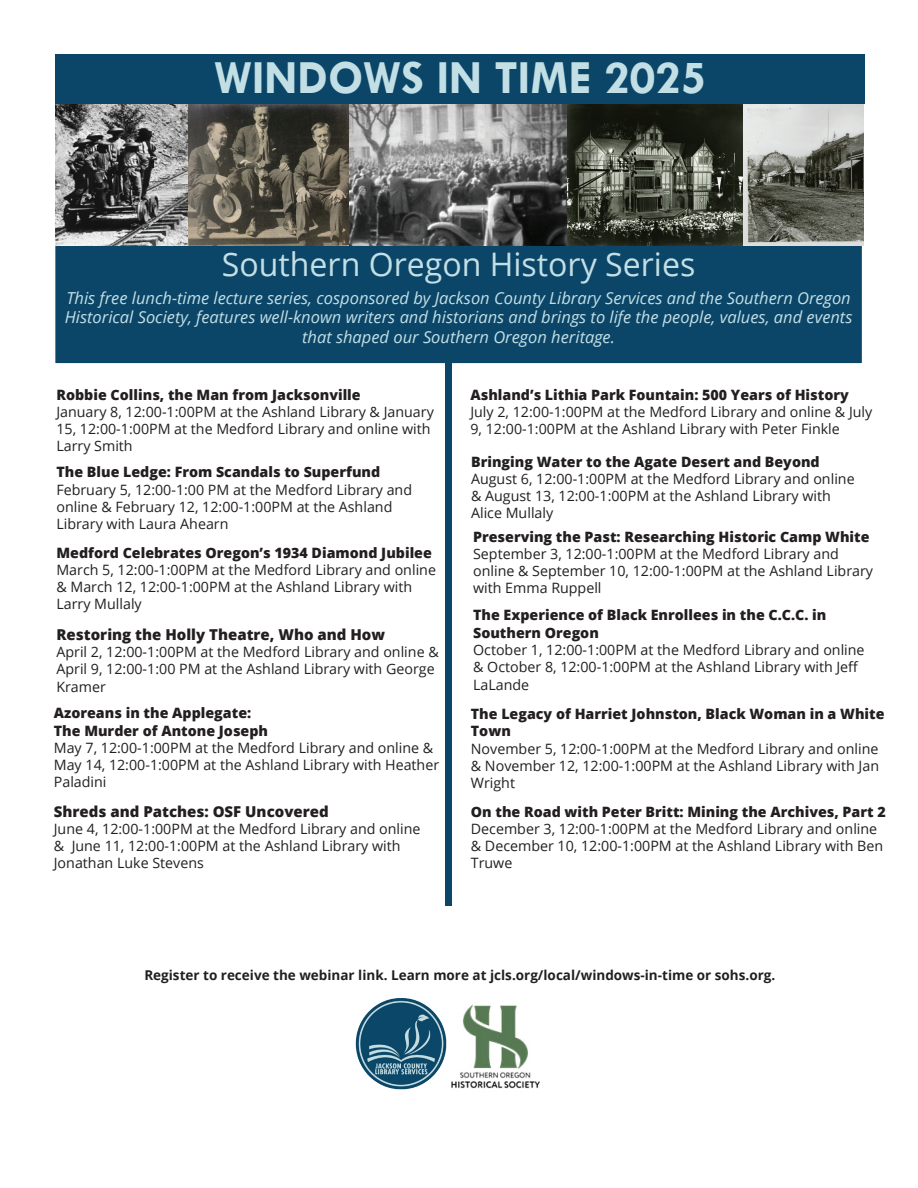
<style>
.page{position:relative;width:918px;height:1188px;background:#fff}
.page>*{position:absolute;margin:0;border:0;box-sizing:border-box;transform-origin:0 0}
.t1{font:700 48px "Tw Cen";color:#c3dfe6}
.t2{font:32.4px "Open Sans";color:#c3dfe6}
.t3{font:italic 16.5px/19.8px "Open Sans";color:#c3dfe6;text-align:center}
.t4{font:800 15px "Open Sans";color:#231f20}
.t5{font:14.25px/17.1px "Open Sans";color:#231f20}
.t6{font:800 14.25px/17.1px "Open Sans";color:#231f20}
.t7{font:700 13.5px "Open Sans";color:#231f20}
</style>
<div class="page">
<img style="left:452px;top:1004px;width:88px;height:85px">
<div style="left:55px;top:235px;width:808px;height:129px;background:#0b4668"></div>
<div style="left:54px;top:234px;width:809px;height:131px;border:2px solid #fff"></div>
<img style="left:355px;top:998px;width:97px;height:92px">
<div style="left:446px;top:359px;width:6px;height:243px;background:#0b4668"></div>
<div style="left:446px;top:602px;width:6px;height:258px;background:#0b4668"></div>
<div style="left:446px;top:860px;width:6px;height:46px;background:#0b4668"></div>
<img style="left:55px;top:104px;width:134px;height:142px">
<img style="left:189px;top:104px;width:674px;height:142px">
<div style="left:55px;top:54px;width:810px;height:50px;background:#0b4668"></div>
<h1 class="t1" style="left:214px;top:49px;width:494px">WINDOWS IN TIME 2025</h1>
<h2 class="t2" style="left:222px;top:242px;width:475px">Southern Oregon History Series</h2>
<p class="t3" style="left:65px;top:287px;width:789px">This free lunch-time lecture series, cosponsored by Jackson County Library Services and the Southern Oregon<br>Historical Society, features well-known writers and historians and brings to life the people, values, and events that shaped our Southern Oregon heritage.</p>
<p class="t6" style="left:56px;top:386px;width:306px">Robbie Collins, the Man from Jacksonville</p>
<p class="t5" style="left:56px;top:403px;width:379px">January 8, 12:00-1:00PM at the Ashland Library &amp; January<br>15, 12:00-1:00PM at the Medford Library and online with<br>Larry Smith</p>
<p class="t6" style="left:56px;top:463px;width:325px">The Blue Ledge: From Scandals to Superfund</p>
<p class="t5" style="left:56px;top:480px;width:357px">February 5, 12:00-1:00 PM at the Medford Library and online &amp; February 12, 12:00-1:00PM at the Ashland<br>Library with Laura Ahearn</p>
<p class="t6" style="left:56px;top:543px;width:377px">Medford Celebrates Oregon’s 1934 Diamond Jubilee</p>
<p class="t5" style="left:56px;top:561px;width:381px">March 5, 12:00-1:00PM at the Medford Library and online &amp; March 12, 12:00-1:00PM at the Ashland Library with<br>Larry Mullaly</p>
<p class="t4" style="left:56px;top:623px;width:330px">Restoring the Holly Theatre, Who and How</p>
<p class="t5" style="left:56px;top:643px;width:384px;line-height:17.5px">April 2, 12:00-1:00PM at the Medford Library and online &amp;<br>April 9, 12:00-1:00 PM at the Ashland Library with George<br>Kramer</p>
<p class="t6" style="left:54px;top:704px;width:216px">Azoreans in the Applegate:<br>The Murder of Antone Joseph</p>
<p class="t5" style="left:54px;top:739px;width:387px">May 7, 12:00-1:00PM at the Medford Library and online &amp;<br>May 14, 12:00-1:00PM at the Ashland Library with Heather<br>Paladini</p>
<p class="t4" style="left:54px;top:800px;width:276px">Shreds and Patches: OSF Uncovered</p>
<p class="t5" style="left:54px;top:820px;width:368px">June 4, 12:00-1:00PM at the Medford Library and online &amp; June 11, 12:00-1:00PM at the Ashland Library with<br>Jonathan Luke Stevens</p>
<p class="t6" style="left:470px;top:386px;width:380px">Ashland’s Lithia Park Fountain: 500 Years of History</p>
<p class="t5" style="left:470px;top:403px;width:403px">July 2, 12:00-1:00PM at the Medford Library and online &amp; July<br>9, 12:00-1:00PM at the Ashland Library with Peter Finkle</p>
<p class="t6" style="left:471px;top:452px;width:350px">Bringing Water to the Agate Desert and Beyond</p>
<p class="t5" style="left:471px;top:470px;width:385px">August 6, 12:00-1:00PM at the Medford Library and online &amp; August 13, 12:00-1:00PM at the Ashland Library with<br>Alice Mullaly</p>
<p class="t6" style="left:473px;top:527px;width:398px">Preserving the Past: Researching Historic Camp White</p>
<p class="t5" style="left:473px;top:545px;width:401px">September 3, 12:00-1:00PM at the Medford Library and online &amp; September 10, 12:00-1:00PM at the Ashland Library with Emma Ruppell</p>
<p class="t6" style="left:473px;top:605px;width:355px;line-height:18px">The Experience of Black Enrollees in the C.C.C. in<br>Southern Oregon</p>
<p class="t5" style="left:473px;top:641px;width:393px">October 1, 12:00-1:00PM at the Medford Library and online &amp; October 8, 12:00-1:00PM at the Ashland Library with Jeff<br>LaLande</p>
<p class="t6" style="left:471px;top:705px;width:415px">The Legacy of Harriet Johnston, Black Woman in a White<br>Town</p>
<p class="t5" style="left:471px;top:739px;width:410px;text-align:justify">November 5, 12:00-1:00PM at the Medford Library and online &amp; November 12, 12:00-1:00PM at the Ashland Library with Jan Wright</p>
<p class="t6" style="left:471px;top:802px;width:416px">On the Road with Peter Britt: Mining the Archives, Part 2</p>
<p class="t5" style="left:471px;top:820px;width:414px">December 3, 12:00-1:00PM at the Medford Library and online &amp; December 10, 12:00-1:00PM at the Ashland Library with Ben<br>Truwe</p>
<p class="t7" style="left:144px;top:966px;width:633px">Register to receive the webinar link. Learn more at jcls.org/local/windows-in-time or sohs.org.</p>
</div>
